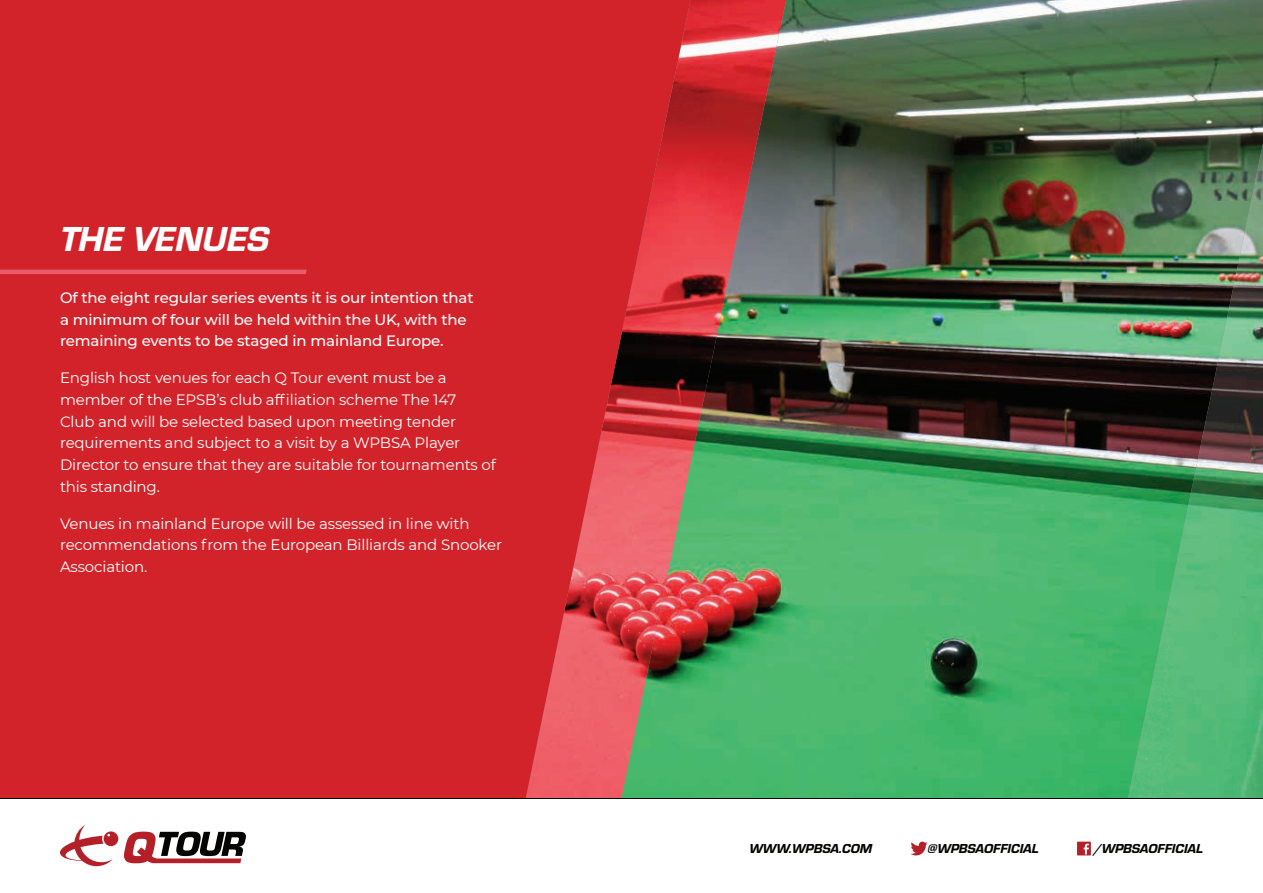
<style>
.page{position:relative;width:1263px;height:893px;background:#fff}
.page>*{position:absolute;margin:0;border:0;box-sizing:border-box;transform-origin:0 0}
.t1{font:36px "Eurostile Hea Ita";color:#fff}
.t2{font:15px/21.8px "Montserrat";letter-spacing:-.01em;color:#fff}
.t3{font:500 15px/21.8px "Montserrat";letter-spacing:-.01em;color:#fff}
.t4{font:13.5px "Eurostile Hea Ita";color:#040503}
</style>
<div class="page">
<img style="left:690px;top:0;width:573px;height:798px">
<img style="left:690px;top:0;width:96px;height:266px">
<img style="left:690px;top:266px;width:41px;height:266px">
<svg style="left:0;top:0;width:690px;height:798px;background:#d1292f"></svg>
<svg style="left:60px;top:825px;width:58px;height:41px"></svg>
<svg style="left:124px;top:832px;width:122px;height:31px"></svg>
<hr style="left:0;top:798px;width:1263px;height:1px;background:#040503">
<svg style="left:0;top:270px;width:307px;height:4px"></svg>
<img style="left:1218px;top:143px;width:45px;height:655px">
<img style="left:1173px;top:360px;width:45px;height:438px">
<img style="left:1128px;top:579px;width:45px;height:219px">
<svg style="left:911px;top:842px;width:16px;height:13px"></svg>
<svg style="left:1077px;top:842px;width:14px;height:13px"></svg>
<h1 class="t1" style="left:60px;top:214px;width:211px">THE VENUES</h1>
<p class="t3" style="left:60px;top:286px;width:415px">Of the eight regular series events it is our intention that a minimum of four will be held within the UK, with the remaining events to be staged in mainland Europe.</p>
<p class="t2" style="left:60px;top:366px;width:437px">English host venues for each Q Tour event must be a member of the EPSB’s club affiliation scheme The 147<br>Club and will be selected based upon meeting tender requirements and subject to a visit by a WPBSA Player Director to ensure that they are suitable for tournaments of this standing.</p>
<p class="t2" style="left:60px;top:512px;width:444px">Venues in mainland Europe will be assessed in line with recommendations from the European Billiards and Snooker<br>Association.</p>
<p class="t4" style="left:749px;top:838px;width:124px">WWW.WPBSA.COM</p>
<p class="t4" style="left:927px;top:838px;width:113px">@WPBSAOFFICIAL</p>
<p class="t4" style="left:1094px;top:838px;width:110px">/WPBSAOFFICIAL</p>
</div>
